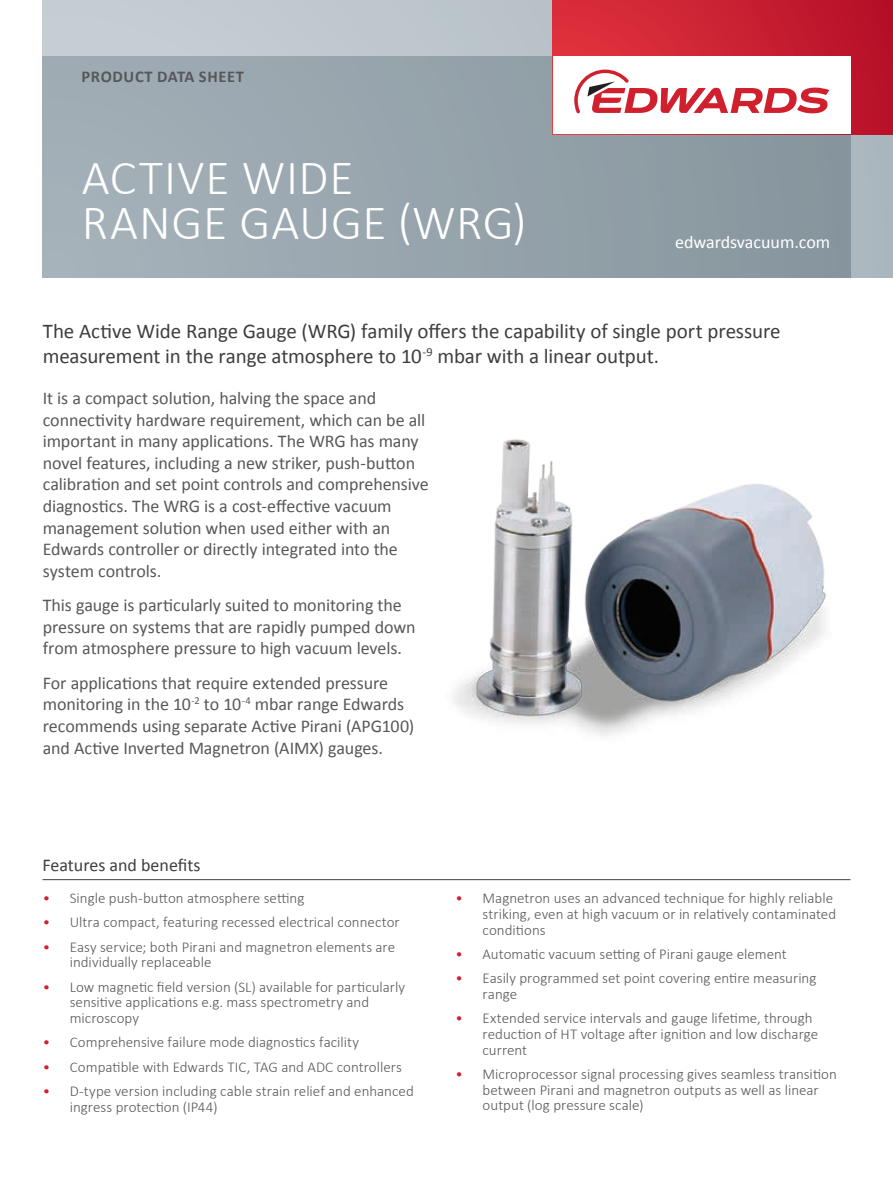
<style>
.page{position:relative;width:893px;height:1191px;background:#fff}
.page>*{position:absolute;margin:0;border:0;box-sizing:border-box;transform-origin:0 0}
.t1{font:300 49.5px/45px "Calibri";letter-spacing:.015em;color:#fff}
.t2{font:21px/25.2px "Calibri";letter-spacing:-.01em;color:#3e3e3f}
.t3{font:18px/21.6px "Calibri";letter-spacing:-.005em;color:#57585a}
.t4{font:18px "Calibri";color:#3e3e3f}
.t5{font:18px "Calibri";color:#fff}
.t6{font:700 16.5px "Calibri";letter-spacing:.04em;color:#57585a}
.t7{font:300 15px/15.8px "Calibri";color:#57585a}
.s1{color:#d0202e}
</style>
<div class="page">
<hr style="left:43px;top:879px;width:807px;height:1px;background:#3e3e3f">
<svg style="left:43px;top:0;width:850px;height:278px;background:#bbc4ca"></svg>
<div style="left:43px;top:57px;width:807px;height:221px;background:linear-gradient(to right,#a5b1b9,#87959d)"></div>
<svg style="left:553px;top:0;width:340px;height:134px;background:#c92235"></svg>
<div style="left:553px;top:57px;width:297px;height:77px;background:#fff"></div>
<svg style="left:574px;top:70px;width:255px;height:43px"></svg>
<img style="left:453px;top:439px;width:373px;height:297px">
<p class="t6" style="left:82px;top:66px;width:164px">PRODUCT DATA SHEET</p>
<h1 class="t1" style="left:82px;top:155px;width:446px">ACTIVE WIDE<br>RANGE GAUGE (WRG)</h1>
<p class="t5" style="left:675px;top:231px;width:157px">edwardsvacuum.com</p>
<h2 class="t2" style="left:43px;top:319px;width:739px">The Active Wide Range Gauge (WRG) family offers the capability of single port pressure measurement in the range atmosphere to 10<sup>-9</sup> mbar with a linear output.</h2>
<p class="t3" style="left:43px;top:387px;width:388px">It is a compact solution, halving the space and connectivity hardware requirement, which can be all important in many applications. The WRG has many novel features, including a new striker, push-button calibration and set point controls and comprehensive diagnostics. The WRG is a cost-effective vacuum management solution when used either with an Edwards controller or directly integrated into the system controls.</p>
<p class="t3" style="left:43px;top:594px;width:374px">This gauge is particularly suited to monitoring the pressure on systems that are rapidly pumped down from atmosphere pressure to high vacuum levels.</p>
<p class="t3" style="left:43px;top:672px;width:373px">For applications that require extended pressure monitoring in the 10<sup>-2</sup> to 10<sup>-4</sup> mbar range Edwards recommends using separate Active Pirani (APG100) and Active Inverted Magnetron (AIMX) gauges.</p>
<p class="t4" style="left:43px;top:853px;width:159px">Features and benefits</p>
<p class="t7" style="left:43px;top:890px;width:263px"><span class="s1">•</span> Single push-button atmosphere setting</p>
<p class="t7" style="left:43px;top:914px;width:358px"><span class="s1">•</span> Ultra compact, featuring recessed electrical connector</p>
<p class="t7" style="left:70px;top:938px;width:327px;text-indent:-27px"><span class="s1">•</span> Easy service; both Pirani and magnetron elements are individually replaceable</p>
<p class="t7" style="left:70px;top:978px;width:337px;text-indent:-27px"><span class="s1">•</span> Low magnetic field version (SL) available for particularly sensitive applications e.g. mass spectrometry and microscopy</p>
<p class="t7" style="left:43px;top:1034px;width:318px"><span class="s1">•</span> Comprehensive failure mode diagnostics facility</p>
<p class="t7" style="left:43px;top:1058px;width:361px"><span class="s1">•</span> Compatible with Edwards TIC, TAG and ADC controllers</p>
<p class="t7" style="left:70px;top:1083px;width:346px;text-indent:-27px"><span class="s1">•</span> D-type version including cable strain relief and enhanced ingress protection (IP44)</p>
<p class="t7" style="left:483px;top:890px;width:355px;text-indent:-27px"><span class="s1">•</span> Magnetron uses an advanced technique for highly reliable striking, even at high vacuum or in relatively contaminated conditions</p>
<p class="t7" style="left:456px;top:946px;width:333px"><span class="s1">•</span> Automatic vacuum setting of Pirani gauge element</p>
<p class="t7" style="left:483px;top:970px;width:335px;text-indent:-27px"><span class="s1">•</span> Easily programmed set point covering entire measuring range</p>
<p class="t7" style="left:483px;top:1010px;width:337px;text-indent:-27px"><span class="s1">•</span> Extended service intervals and gauge lifetime, through reduction of HT voltage after ignition and low discharge current</p>
<p class="t7" style="left:483px;top:1066px;width:356px;text-indent:-27px"><span class="s1">•</span> Microprocessor signal processing gives seamless transition between Pirani and magnetron outputs as well as linear output (log pressure scale)</p>
</div>
